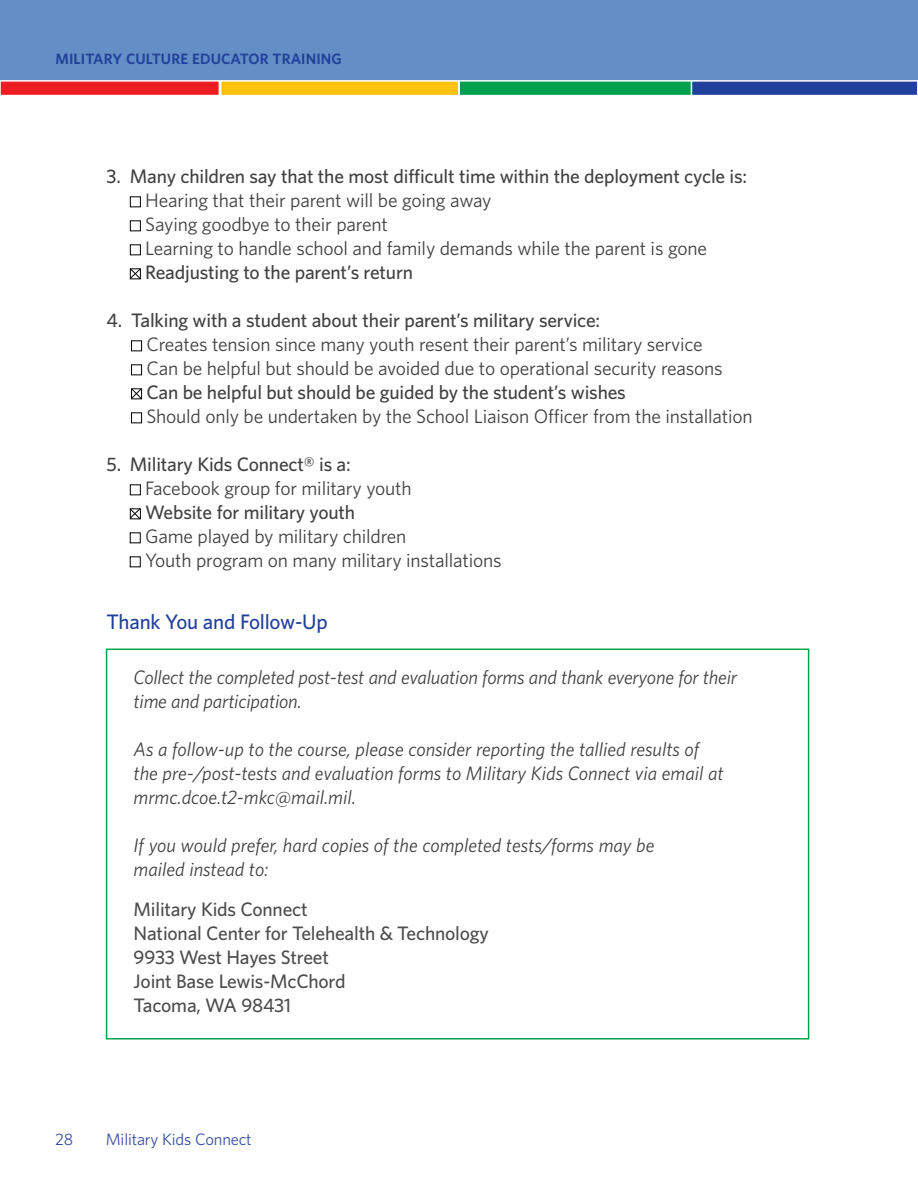
<style>
.page{position:relative;width:918px;height:1188px;background:#fff}
.page>*{position:absolute;margin:0;border:0;box-sizing:border-box;transform-origin:0 0}
.t1{font:500 21px "Whitney";letter-spacing:-.02em;color:#21409a}
.t2{font:19.5px/24px "Whitney";letter-spacing:-.01em;color:#414042}
.t3{font:italic 19.5px/24px "Whitney";color:#414042}
.t4{font:500 19.5px "Whitney";letter-spacing:-.01em;color:#414042}
.t5{font:500 19.5px/24px "Whitney";letter-spacing:-.01em;color:#4d4d4f}
.t6{font:16.5px "Whitney";letter-spacing:-.01em;color:#384da1}
.t7{font:600 15px "Whitney";letter-spacing:.01em;color:#21409a}
</style>
<div class="page">
<div style="left:0;top:0;width:918px;height:81px;background:#638fc6"></div>
<div style="left:0;top:80px;width:220px;height:16px;background:#ed1d24;border:2px solid #fff"></div>
<div style="left:220px;top:80px;width:240px;height:16px;background:#ffc20e;border:2px solid #fff"></div>
<div style="left:458px;top:80px;width:241px;height:16px;background:#00a14b;border:2px solid #fff"></div>
<div style="left:691px;top:80px;width:227px;height:16px;background:#21409a;border:2px solid #fff"></div>
<svg style="left:917px;top:80px;width:1px;height:16px"></svg>
<div style="left:106px;top:649px;width:703px;height:391px;border:2px solid #00a14b"></div>
<div style="left:130px;top:196px;width:11px;height:11px;border:1px solid #000"></div>
<div style="left:130px;top:220px;width:11px;height:11px;border:1px solid #000"></div>
<div style="left:130px;top:244px;width:11px;height:11px;border:1px solid #000"></div>
<div style="left:131px;top:340px;width:11px;height:11px;border:1px solid #000"></div>
<div style="left:131px;top:364px;width:11px;height:11px;border:1px solid #000"></div>
<div style="left:131px;top:412px;width:11px;height:11px;border:1px solid #000"></div>
<div style="left:130px;top:484px;width:11px;height:11px;border:1px solid #000"></div>
<div style="left:130px;top:532px;width:11px;height:11px;border:1px solid #000"></div>
<div style="left:130px;top:556px;width:11px;height:11px;border:1px solid #000"></div>
<svg style="left:129px;top:268px;width:12px;height:12px"></svg>
<svg style="left:131px;top:388px;width:12px;height:12px"></svg>
<svg style="left:129px;top:508px;width:12px;height:12px"></svg>
<p class="t7" style="left:56px;top:49px;width:288px">MILITARY CULTURE EDUCATOR TRAINING</p>
<p class="t4" style="left:107px;top:164px;width:642px">3. Many children say that the most difficult time within the deployment cycle is:</p>
<p class="t2" style="left:145px;top:188px;width:563px">Hearing that their parent will be going away<br>Saying goodbye to their parent<br>Learning to handle school and family demands while the parent is gone</p>
<p class="t4" style="left:145px;top:260px;width:269px">Readjusting to the parent’s return</p>
<p class="t4" style="left:107px;top:308px;width:495px">4. Talking with a student about their parent’s military service:</p>
<p class="t2" style="left:146px;top:332px;width:578px">Creates tension since many youth resent their parent’s military service<br>Can be helpful but should be avoided due to operational security reasons</p>
<p class="t4" style="left:146px;top:380px;width:481px">Can be helpful but should be guided by the student’s wishes</p>
<p class="t2" style="left:146px;top:404px;width:608px">Should only be undertaken by the School Liaison Officer from the installation</p>
<p class="t4" style="left:107px;top:452px;width:246px">5. Military Kids Connect® is a:</p>
<p class="t2" style="left:145px;top:476px;width:268px">Facebook group for military youth</p>
<p class="t4" style="left:145px;top:500px;width:212px">Website for military youth</p>
<p class="t2" style="left:145px;top:524px;width:358px">Game played by military children<br>Youth program on many military installations</p>
<p class="t1" style="left:107px;top:608px;width:223px">Thank You and Follow-Up</p>
<p class="t3" style="left:134px;top:665px;width:605px">Collect the completed post-test and evaluation forms and thank everyone for their time and participation.</p>
<p class="t3" style="left:134px;top:737px;width:592px">As a follow-up to the course, please consider reporting the tallied results of the pre-/post-tests and evaluation forms to Military Kids Connect via email at mrmc.dcoe.t2-mkc@mail.mil.</p>
<p class="t3" style="left:134px;top:833px;width:522px">If you would prefer, hard copies of the completed tests/forms may be mailed instead to:</p>
<p class="t5" style="left:134px;top:897px;width:357px">Military Kids Connect<br>National Center for Telehealth &amp; Technology<br>9933 West Hayes Street<br>Joint Base Lewis-McChord<br>Tacoma, WA 98431</p>
<p class="t6" style="left:55px;top:1128px;width:20px">28</p>
<p class="t6" style="left:106px;top:1128px;width:147px">Military Kids Connect</p>
</div>
